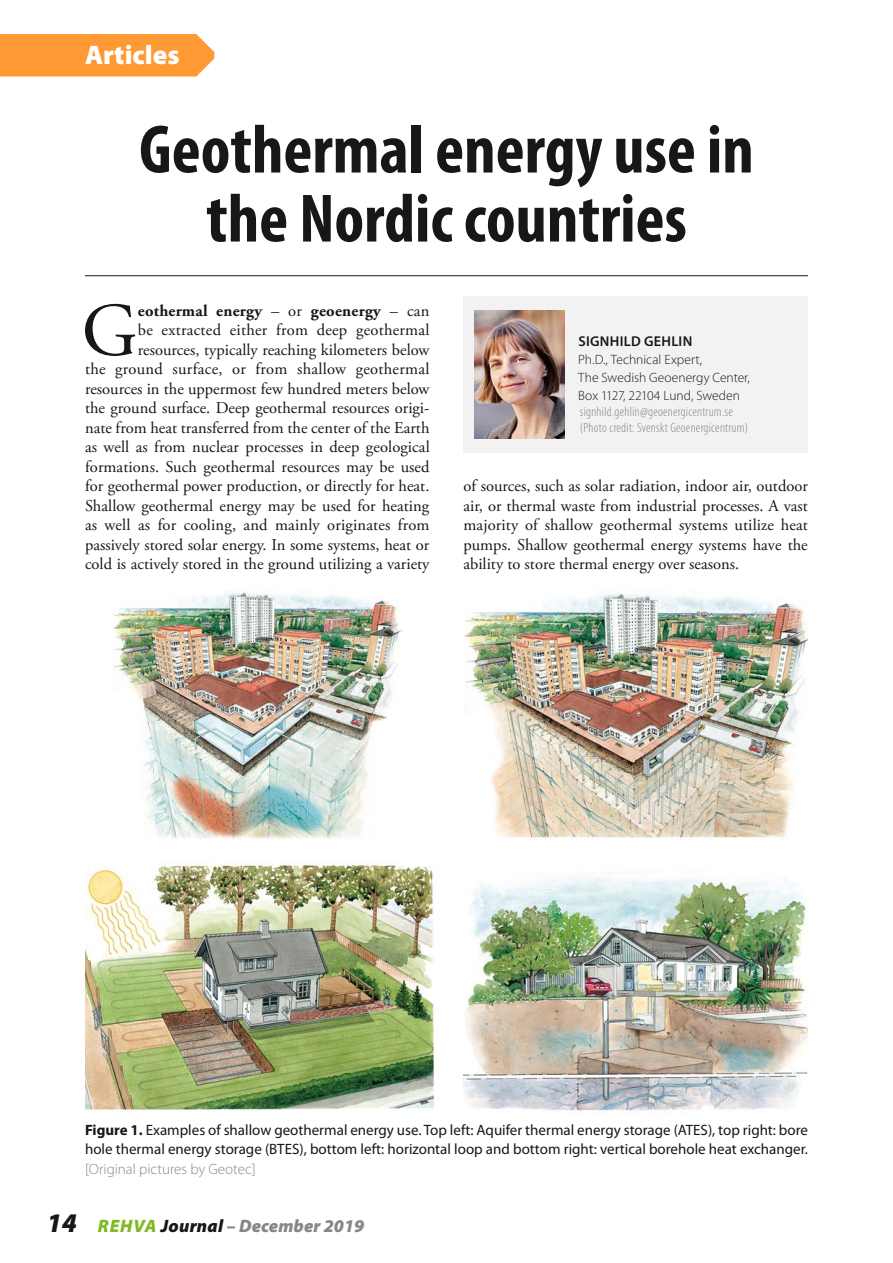
<style>
.page{position:relative;width:893px;height:1263px;background:#fff}
.page>*{position:absolute;margin:0;border:0;box-sizing:border-box;transform-origin:0 0}
.t1{font:75.3px "Adobe Garamond Pro";color:#181716}
.t2{font:700 condensed 69px/69px "Myriad Pro";color:#181716;text-align:center}
.t3{font:900 27px "Myriad Pro";color:#fff}
.t4{font:italic 900 18px "Myriad Pro";letter-spacing:.005em;color:#878786}
.t5{font:16.5px/19.5px "Adobe Garamond Pro";color:#181716;text-align:right}
.t6{font:15px/19.5px "Myriad Pro";color:#181716}
.t7{font:300 15px "Myriad Pro";color:#878786}
.t8{font:600 14.25px "Myriad Pro";letter-spacing:.02em;color:#181716}
.t9{font:300 13.5px/18px "Myriad Pro";color:#181716}
.t10{font:300 condensed 13.5px/16.2px "Myriad Pro";letter-spacing:.02em;color:#878786}
.s1{font-weight:700}
.s2{font-size:27px;color:#181716}
.s3{color:#7fba23}
.s4{color:#181716}
</style>
<div class="page">
<img style="left:113px;top:592px;width:289px;height:249px">
<hr style="left:85px;top:275px;width:723px;height:1px;background:#181716">
<div style="left:463px;top:296px;width:345px;height:156px;background:#f2f2f2"></div>
<img style="left:474px;top:311px;width:90px;height:127px">
<img style="left:464px;top:593px;width:344px;height:247px">
<img style="left:85px;top:862px;width:350px;height:249px">
<img style="left:463px;top:877px;width:345px;height:234px">
<div style="left:0;top:34px;width:214px;height:43px;background:#f93"></div>
<h3 class="t3" style="left:85px;top:37px;width:96px">Articles</h3>
<h2 class="t2" style="left:139px;top:114px;width:616px">Geothermal energy use in the Nordic countries</h2>
<h1 class="t1" style="left:82px;top:286px;width:58px">G</h1>
<p class="t5" style="left:85px;top:301px;width:346px"><span class="s1">eothermal energy</span> – or <span class="s1">geoenergy</span> – can<br>be extracted either from deep geothermal resources, typically reaching kilometers below<br>the ground surface, or from shallow geothermal resources in the uppermost few hundred meters below the ground surface. Deep geothermal resources origi&shy;nate from heat transferred from the center of the Earth as well as from nuclear processes in deep geological formations. Such geothermal resources may be used for geothermal power production, or directly for heat.<br>Shallow geothermal energy may be used for heating as well as for cooling, and mainly originates from passively stored solar energy. In some systems, heat or cold is actively stored in the ground utilizing a variety</p>
<p class="t8" style="left:578px;top:332px;width:115px">SIGNHILD GEHLIN</p>
<p class="t9" style="left:578px;top:350px;width:173px">Ph.D., Technical Expert,<br>The Swedish Geoenergy Center,<br>Box 1127, 22104 Lund, Sweden</p>
<p class="t10" style="left:580px;top:404px;width:170px">signhild.gehlin@geoenergicentrum.se (Photo credit: Svenskt Geoenergicentrum)</p>
<p class="t5" style="left:463px;top:477px;width:346px;text-align:justify">of sources, such as solar radiation, indoor air, outdoor air, or thermal waste from industrial processes. A vast majority of shallow geothermal systems utilize heat pumps. Shallow geothermal energy systems have the ability to store thermal energy over seasons.</p>
<p class="t6" style="left:85px;top:1120px;width:724px"><span class="s1">Figure 1.</span> Examples of shallow geothermal energy use. Top left: Aquifer thermal energy storage (ATES), top right: bore hole thermal energy storage (BTES), bottom left: horizontal loop and bottom right: vertical borehole heat exchanger.</p>
<p class="t7" style="left:85px;top:1160px;width:172px">[Original pictures by Geotec]</p>
<p class="t4" style="left:47px;top:1214px;width:319px"><span class="s2">14</span> <span class="s3">REHVA</span> <span class="s4">Journal</span> – December 2019</p>
</div>
